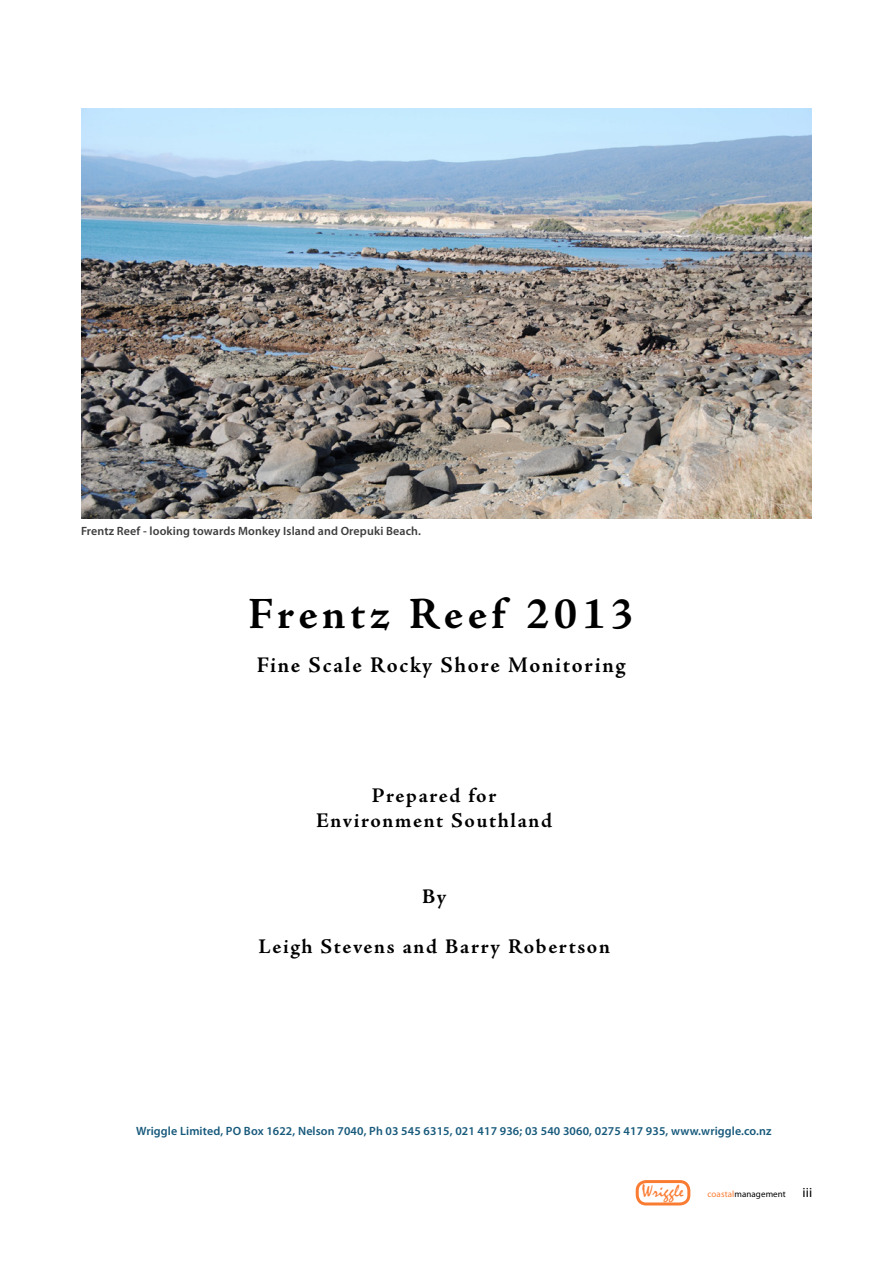
<style>
.page{position:relative;width:893px;height:1263px;background:#fff}
.page>*{position:absolute;margin:0;border:0;box-sizing:border-box;transform-origin:0 0}
.t1{font:700 45px "Adobe Jenson Pro";letter-spacing:.1em;color:#000}
.t2{font:700 22.5px "Adobe Jenson Pro";letter-spacing:.075em;color:#000}
.t3{font:700 21px/25.2px "Adobe Jenson Pro";letter-spacing:.075em;color:#000;text-align:center}
.t4{font:18px "Mistral";letter-spacing:.01em;color:#fa7c33}
.t5{font:600 12px "Myriad Pro";letter-spacing:.01em;color:#16597b}
.t6{font:600 12px "Myriad Pro";letter-spacing:.01em;color:#3d3c3e}
.t7{font:9px "Myriad Pro";letter-spacing:.01em;color:#000}
.s1{color:#fa7c33}
.s2{font-size:13.5px}
</style>
<div class="page">
<div style="left:636px;top:1180px;width:54px;height:25px;border:3px solid #fa7c33;border-radius:9px"></div>
<img style="left:81px;top:108px;width:731px;height:410px">
<p class="t6" style="left:81px;top:523px;width:342px">Frentz Reef - looking towards Monkey Island and Orepuki Beach.</p>
<h1 class="t1" style="left:248px;top:588px;width:387px">Frentz Reef 2013</h1>
<h2 class="t2" style="left:257px;top:652px;width:370px">Fine Scale Rocky Shore Monitoring</h2>
<h3 class="t3" style="left:316px;top:783px;width:238px">Prepared for<br>Environment Southland</h3>
<h3 class="t3" style="left:422px;top:884px;width:26px">By</h3>
<h3 class="t3" style="left:258px;top:934px;width:353px">Leigh Stevens and Barry Robertson</h3>
<p class="t5" style="left:136px;top:1123px;width:637px">Wriggle Limited, PO Box 1622, Nelson 7040, Ph 03 545 6315, 021 417 936; 03 540 3060, 0275 417 935, www.wriggle.co.nz</p>
<h3 class="t4" style="left:642px;top:1182px;width:43px">Wriggle</h3>
<p class="t7" style="left:707px;top:1188px;width:106px"><span class="s1">coastal</span>management <span class="s2">iii</span></p>
</div>
